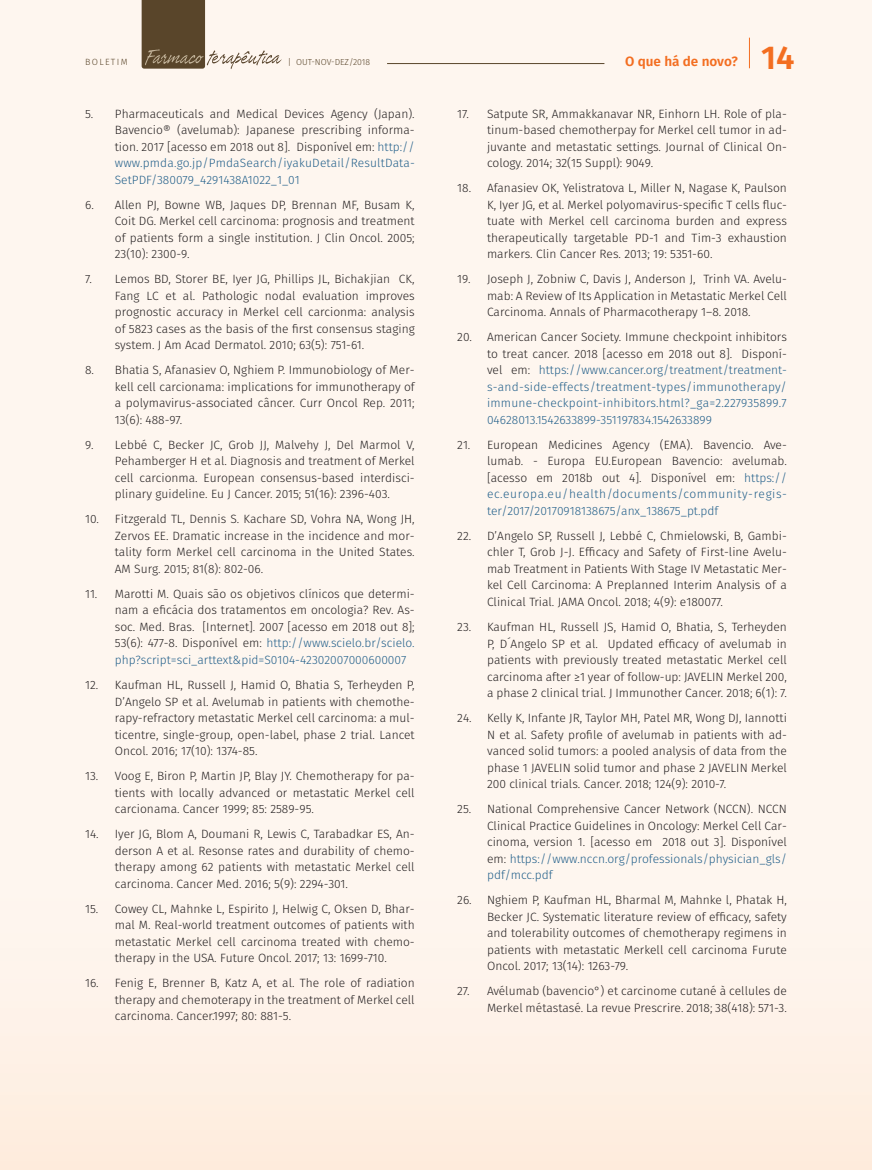
<style>
.page{position:relative;width:872px;height:1170px;background:#fff}
.page>*{position:absolute;margin:0;border:0;box-sizing:border-box;transform-origin:0 0}
.t1{font:600 33px "Fira Sans";color:#f36e21}
.t2{font:600 13.5px "Fira Sans";color:#f36e21}
.t3{font:300 12px/16.5px "Fira Sans";color:#231f20;text-align:justify}
.t4{font:300 12px/16.5px "Fira Sans";color:#215f8a;text-align:justify}
.t5{font:300 9px "Fira Sans";letter-spacing:.15em;color:#59452a}
.t6{font:300 8.7px "Fira Sans";color:#59452a}
.s1{color:#215f8a}
.s2{color:#231f20}
</style>
<div class="page">
<div style="left:0;top:0;width:872px;height:1169px;background:linear-gradient(to bottom,#fef8f2,#fef2e8)"></div>
<svg style="left:142px;top:0;width:140px;height:69px"></svg>
<hr style="left:749px;top:38px;width:1px;height:30px;background:#f36e21">
<hr style="left:387px;top:63px;width:217px;height:1px;background:#59452a">
<p class="t5" style="left:85px;top:55px;width:44px">BOLETIM</p>
<p class="t6" style="left:288px;top:55px;width:84px">| OUT-NOV-DEZ/2018</p>
<p class="t2" style="left:625px;top:50px;width:114px">O que há de novo?</p>
<h1 class="t1" style="left:761px;top:30px;width:35px">14</h1>
<p class="t3" style="left:115px;top:105px;width:301px;text-indent:-30px">5. Pharmaceuticals and Medical Devices Agency (Japan).<br>Bavencio® (avelumab): Japanese prescribing informa&shy;tion. 2017 [acesso em 2018 out 8]. Disponível em: <span class="s1">http:// www.pmda.go.jp/PmdaSearch/iyakuDetail/ResultData-SetPDF/380079_4291438A1022_1_01</span></p>
<p class="t3" style="left:115px;top:196px;width:301px;text-indent:-30px">6. Allen PJ, Bowne WB, Jaques DP, Brennan MF, Busam K, Coit DG. Merkel cell carcinoma: prognosis and treatment of patients form a single institution. J Clin Oncol. 2005; 23(10): 2300-9.</p>
<p class="t3" style="left:115px;top:271px;width:301px;text-indent:-30px">7. Lemos BD, Storer BE, Iyer JG, Phillips JL, Bichakjian CK, Fang LC et al. Pathologic nodal evaluation improves prognostic accuracy in Merkel cell carcionma: analysis of 5823 cases as the basis of the first consensus staging system. J Am Acad Dermatol. 2010; 63(5): 751-61.</p>
<p class="t3" style="left:115px;top:362px;width:301px;text-indent:-30px">8. Bhatia S, Afanasiev O, Nghiem P. Immunobiology of Mer&shy;kell cell carcionama: implications for immunotherapy of a polymavirus-associated câncer. Curr Oncol Rep. 2011; 13(6): 488-97.</p>
<p class="t3" style="left:115px;top:436px;width:301px;text-indent:-30px">9. Lebbé C, Becker JC, Grob JJ, Malvehy J, Del Marmol V, Pehamberger H et al. Diagnosis and treatment of Merkel cell carcionma. European consensus-based interdisci&shy;plinary guideline. Eu J Cancer. 2015; 51(16): 2396-403.</p>
<p class="t3" style="left:115px;top:511px;width:301px;text-indent:-30px">10. Fitzgerald TL, Dennis S. Kachare SD, Vohra NA, Wong JH, Zervos EE. Dramatic increase in the incidence and mor&shy;tality form Merkel cell carcinoma in the United States.<br>AM Surg. 2015; 81(8): 802-06.</p>
<p class="t3" style="left:115px;top:585px;width:301px;text-indent:-30px">11. Marotti M. Quais são os objetivos clínicos que determi&shy;nam a eficácia dos tratamentos em oncologia? Rev. As&shy;soc. Med. Bras. [Internet]. 2007 [acesso em 2018 out 8]; 53(6): 477-8. Disponível em: <span class="s1">http://www.scielo.br/scielo. php?script=sci_arttext&amp;pid=S0104-42302007000600007</span></p>
<p class="t3" style="left:115px;top:676px;width:301px;text-indent:-30px">12. Kaufman HL, Russell J, Hamid O, Bhatia S, Terheyden P, D’Angelo SP et al. Avelumab in patients with chemothe&shy;rapy-refractory metastatic Merkel cell carcinoma: a mul&shy;ticentre, single-group, open-label, phase 2 trial. Lancet Oncol. 2016; 17(10): 1374-85.</p>
<p class="t3" style="left:115px;top:767px;width:301px;text-indent:-30px">13. Voog E, Biron P, Martin JP, Blay JY. Chemotherapy for pa&shy;tients with locally advanced or metastatic Merkel cell carcionama. Cancer 1999; 85: 2589-95.</p>
<p class="t3" style="left:115px;top:825px;width:301px;text-indent:-30px">14. Iyer JG, Blom A, Doumani R, Lewis C, Tarabadkar ES, An&shy;derson A et al. Resonse rates and durability of chemo&shy;therapy among 62 patients with metastatic Merkel cell carcinoma. Cancer Med. 2016; 5(9): 2294-301.</p>
<p class="t3" style="left:115px;top:900px;width:301px;text-indent:-30px">15. Cowey CL, Mahnke L, Espirito J, Helwig C, Oksen D, Bhar&shy;mal M. Real-world treatment outcomes of patients with metastatic Merkel cell carcinoma treated with chemo&shy;therapy in the USA. Future Oncol. 2017; 13: 1699-710.</p>
<p class="t3" style="left:115px;top:974px;width:301px;text-indent:-30px">16. Fenig E, Brenner B, Katz A, et al. The role of radiation therapy and chemoterapy in the treatment of Merkel cell carcinoma. Cancer.1997; 80: 881-5.</p>
<p class="t3" style="left:487px;top:105px;width:301px;text-indent:-30px">17. Satpute SR, Ammakkanavar NR, Einhorn LH. Role of pla&shy;tinum-based chemotherpay for Merkel cell tumor in ad&shy;juvante and metastatic settings. Journal of Clinical On&shy;cology. 2014; 32(15 Suppl): 9049.</p>
<p class="t3" style="left:487px;top:180px;width:301px;text-indent:-30px">18. Afanasiev OK, Yelistratova L, Miller N, Nagase K, Paulson K, Iyer JG, et al. Merkel polyomavirus-specific T cells fluc&shy;tuate with Merkel cell carcinoma burden and express therapeutically targetable PD-1 and Tim-3 exhaustion markers. Clin Cancer Res. 2013; 19: 5351-60.</p>
<p class="t3" style="left:487px;top:271px;width:301px;text-indent:-30px">19. Joseph J, Zobniw C, Davis J, Anderson J, Trinh VA. Avelu&shy;mab: A Review of Its Application in Metastatic Merkel Cell Carcinoma. Annals of Pharmacotherapy 1–8. 2018.</p>
<p class="t4" style="left:487px;top:329px;width:301px;text-indent:-30px"><span class="s2">20. American Cancer Society. Immune checkpoint inhibitors to treat cancer. 2018 [acesso em 2018 out 8]. Disponí&shy;vel em:</span> https://www.cancer.org/treatment/treatment&shy;s-and-side-effects/treatment-types/immunotherapy/ immune-checkpoint-inhibitors.html?_ga=2.227935899.7<br>04628013.1542633899-351197834.1542633899</p>
<p class="t3" style="left:487px;top:436px;width:301px;text-indent:-30px">21. European Medicines Agency (EMA). Bavencio. Ave&shy;lumab. - Europa EU.European Bavencio: avelumab. [acesso em 2018b out 4]. Disponível em: <span class="s1">https:// ec.europa.eu/health/documents/community-regis&shy;ter/2017/20170918138675/anx_138675_pt.pdf</span></p>
<p class="t3" style="left:487px;top:527px;width:301px;text-indent:-30px">22. D’Angelo SP, Russell J, Lebbé C, Chmielowski, B, Gambi&shy;chler T, Grob J-J. Efficacy and Safety of First-line Avelu&shy;mab Treatment in Patients With Stage IV Metastatic Mer&shy;kel Cell Carcinoma: A Preplanned Interim Analysis of a Clinical Trial. JAMA Oncol. 2018; 4(9): e180077.</p>
<p class="t3" style="left:487px;top:618px;width:301px;text-indent:-30px">23. Kaufman HL, Russell JS, Hamid O, Bhatia, S, Terheyden P, D´Angelo SP et al. Updated efficacy of avelumab in patients with previously treated metastatic Merkel cell carcinoma after ≥1 year of follow-up: JAVELIN Merkel 200, a phase 2 clinical trial. J Immunother Cancer. 2018; 6(1): 7.</p>
<p class="t3" style="left:487px;top:709px;width:301px;text-indent:-30px">24. Kelly K, Infante JR, Taylor MH, Patel MR, Wong DJ, Iannotti N et al. Safety profile of avelumab in patients with ad&shy;vanced solid tumors: a pooled analysis of data from the phase 1 JAVELIN solid tumor and phase 2 JAVELIN Merkel 200 clinical trials. Cancer. 2018; 124(9): 2010-7.</p>
<p class="t3" style="left:487px;top:800px;width:301px;text-indent:-30px">25. National Comprehensive Cancer Network (NCCN). NCCN Clinical Practice Guidelines in Oncology: Merkel Cell Car&shy;cinoma, version 1. [acesso em 2018 out 3]. Disponível em: <span class="s1">https://www.nccn.org/professionals/physician_gls/ pdf/mcc.pdf</span></p>
<p class="t3" style="left:487px;top:891px;width:301px;text-indent:-30px">26. Nghiem P, Kaufman HL, Bharmal M, Mahnke l, Phatak H, Becker JC. Systematic literature review of efficacy, safety and tolerability outcomes of chemotherapy regimens in patients with metastatic Merkell cell carcinoma Furute Oncol. 2017; 13(14): 1263-79.</p>
<p class="t3" style="left:457px;top:982px;width:331px;text-align:right">27. Avélumab (bavencio°) et carcinome cutané à cellules de<br>Merkel métastasé. La revue Prescrire. 2018; 38(418): 571-3.</p>
</div>
